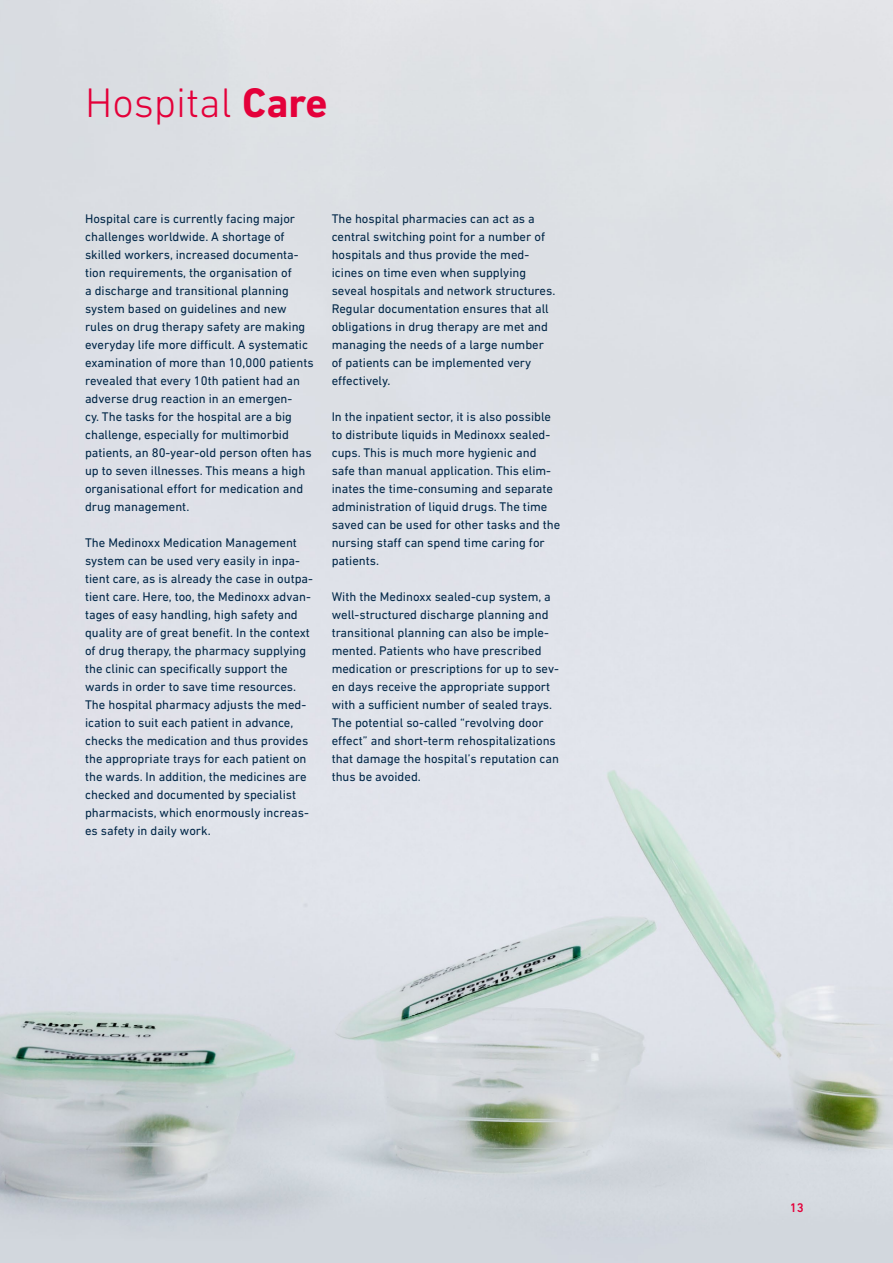
<style>
.page{position:relative;width:893px;height:1263px;background:#fff}
.page>*{position:absolute;margin:0;border:0;box-sizing:border-box;transform-origin:0 0}
.t1{font:300 42px "DIN Next LT Pro";color:#e4003a}
.t2{font:12.75px/18px "DIN Next LT Pro";color:#002647}
.t3{font:500 12.75px "DIN Next LT Pro";color:#e4003a}
.s1{font-weight:700}
</style>
<div class="page">
<img style="left:0;top:0;width:893px;height:1263px">
<h1 class="t1" style="left:85px;top:78px;width:244px">Hospital <span class="s1">Care</span></h1>
<p class="t2" style="left:85px;top:210px;width:230px">Hospital care is currently facing major challenges worldwide. A shortage of skilled workers, increased documenta&shy;tion requirements, the organisation of<br>a discharge and transitional planning system based on guidelines and new rules on drug therapy safety are making everyday life more difficult. A systematic examination of more than 10,000 patients revealed that every 10th patient had an adverse drug reaction in an emergen-<br>cy. The tasks for the hospital are a big challenge, especially for multimorbid patients, an 80-year-old person often has up to seven illnesses. This means a high organisational effort for medication and drug management.</p>
<p class="t2" style="left:85px;top:534px;width:229px">The Medinoxx Medication Management system can be used very easily in inpa&shy;tient care, as is already the case in outpa&shy;tient care. Here, too, the Medinoxx advan&shy;tages of easy handling, high safety and quality are of great benefit. In the context of drug therapy, the pharmacy supplying the clinic can specifically support the wards in order to save time resources.<br>The hospital pharmacy adjusts the med&shy;ication to suit each patient in advance, checks the medication and thus provides the appropriate trays for each patient on the wards. In addition, the medicines are checked and documented by specialist pharmacists, which enormously increas&shy;es safety in daily work.</p>
<p class="t2" style="left:332px;top:210px;width:225px">The hospital pharmacies can act as a central switching point for a number of hospitals and thus provide the med&shy;icines on time even when supplying seveal hospitals and network structures.<br>Regular documentation ensures that all obligations in drug therapy are met and managing the needs of a large number of patients can be implemented very effectively.</p>
<p class="t2" style="left:332px;top:408px;width:230px">In the inpatient sector, it is also possible to distribute liquids in Medinoxx sealed&shy;cups. This is much more hygienic and safe than manual application. This elim&shy;inates the time-consuming and separate administration of liquid drugs. The time saved can be used for other tasks and the nursing staff can spend time caring for patients.</p>
<p class="t2" style="left:332px;top:588px;width:229px">With the Medinoxx sealed-cup system, a well-structured discharge planning and transitional planning can also be imple&shy;mented. Patients who have prescribed medication or prescriptions for up to sev&shy;en days receive the appropriate support with a sufficient number of sealed trays.<br>The potential so-called “revolving door effect” and short-term rehospitalizations that damage the hospital’s reputation can thus be avoided.</p>
<p class="t3" style="left:790px;top:1200px;width:15px">13</p>
</div>
